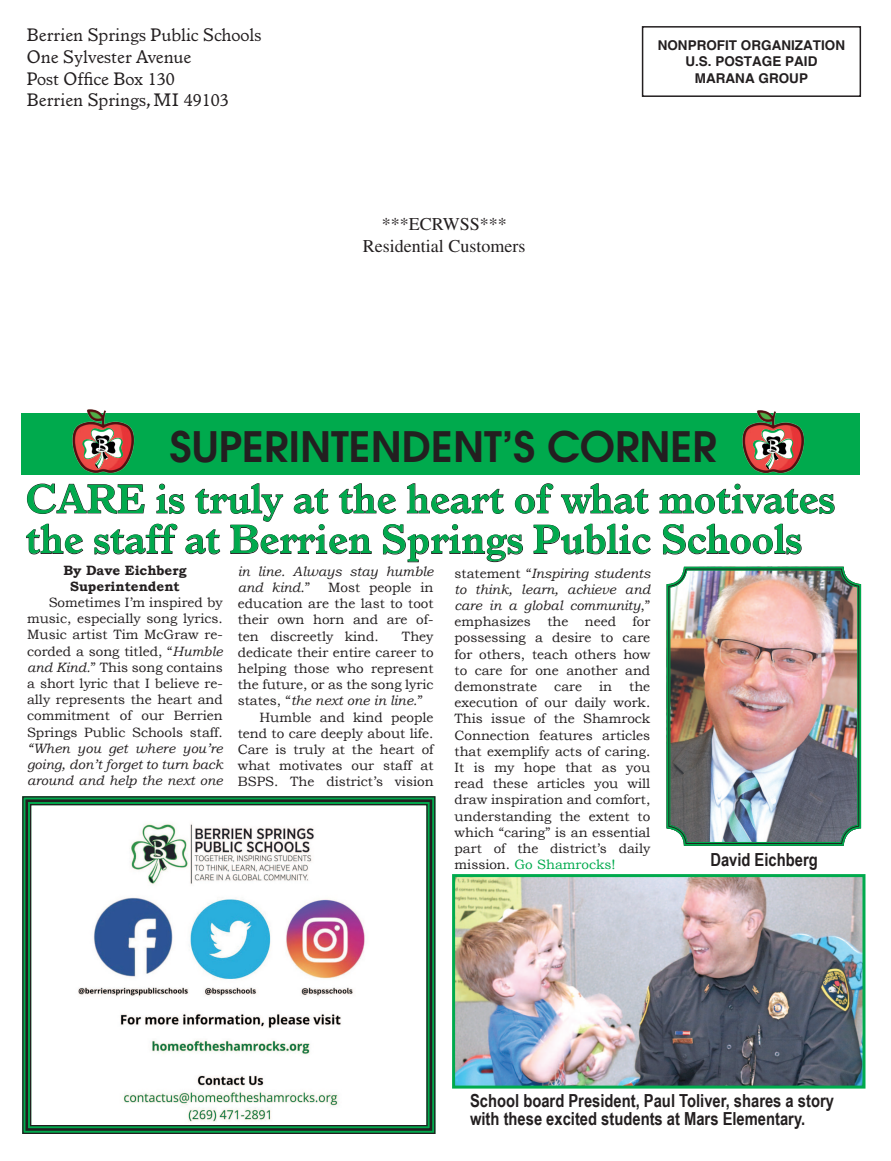
<style>
.page{position:relative;width:891px;height:1161px;background:#fff}
.page>*{position:absolute;margin:0;border:0;box-sizing:border-box;transform-origin:0 0}
.t1{font:600 42px "Avant Garde";color:#231f20}
.t2{font:700 40.5px/40.5px "Italian Old Style MT Std";color:#00aa4d}
.t3{font:700 18px/18px "Arial Narrow";color:#231f20}
.t4{font:18px/21.6px "Italian Old Style MT Std";color:#231f20}
.t5{font:18px/21.6px "Times LT Std";color:#231f20;text-align:center}
.t6{font:13.5px/16.2px "Bookman Old Style";color:#231f20;text-align:justify}
.t7{font:italic 13.5px/16.2px "Bookman Old Style";color:#231f20;text-align:justify}
.t8{font:700 13.5px/16.2px "Helvetica";color:#231f20;text-align:center}
.t9{font:700 13.5px/16.2px "Bookman Old Style";color:#231f20;text-align:center}
.s1{font-style:italic}
.s2{font-style:normal}
.s3{color:#00aa4d}
</style>
<div class="page">
<div style="left:642px;top:26px;width:219px;height:71px;border:2px solid #231f20"></div>
<div style="left:21px;top:413px;width:839px;height:62px;background:#00aa4d"></div>
<img style="left:742px;top:410px;width:63px;height:64px">
<img style="left:753px;top:428px;width:42px;height:42px">
<img style="left:72px;top:409px;width:63px;height:65px">
<img style="left:82px;top:428px;width:42px;height:41px">
<img style="left:666px;top:566px;width:196px;height:280px">
<div style="left:670px;top:570px;width:188px;height:273px;border:1px solid #00aa4d;border-radius:17px"></div>
<svg style="left:659px;top:483px;width:176px;height:31px"></svg>
<svg style="left:26px;top:483px;width:625px;height:80px"></svg>
<svg style="left:663px;top:524px;width:139px;height:31px"></svg>
<svg style="left:22px;top:796px;width:414px;height:338px"></svg>
<div style="left:25px;top:799px;width:407px;height:332px;border:3px solid #231f20"></div>
<div style="left:30px;top:804px;width:398px;height:322px;border:1px solid #231f20"></div>
<img style="left:456px;top:878px;width:406px;height:207px">
<div style="left:452px;top:874px;width:414px;height:215px;border:3px solid #00aa4d"></div>
<h3 class="t4" style="left:27px;top:24px;width:236px">Berrien Springs Public Schools<br>One Sylvester Avenue<br>Post Office Box 130<br>Berrien Springs, MI 49103</h3>
<p class="t8" style="left:658px;top:38px;width:189px">NONPROFIT ORGANIZATION<br>U.S. POSTAGE PAID<br>MARANA GROUP</p>
<h3 class="t5" style="left:363px;top:213px;width:164px">***ECRWSS***<br>Residential Customers</h3>
<h1 class="t1" style="left:170px;top:419px;width:548px">SUPERINTENDENT’S CORNER</h1>
<h2 class="t2" style="left:26px;top:478px;width:811px">CARE is truly at the heart of what motivates the staff at Berrien Springs Public Schools</h2>
<p class="t9" style="left:63px;top:562px;width:125px">By Dave Eichberg<br>Superintendent</p>
<p class="t6" style="left:27px;top:594px;width:197px;text-indent:22px">Sometimes I’m inspired by music, especially song lyrics.<br>Music artist Tim McGraw re&shy;corded a song titled, “<span class="s1">Humble and Kind.</span>” This song contains a short lyric that I believe re&shy;ally represents the heart and commitment of our Berrien Springs Public Schools staff.</p>
<p class="t7" style="left:27px;top:740px;width:197px">“When you get where you’re going, don’t forget to turn back around and help the next one</p>
<p class="t7" style="left:238px;top:563px;width:197px">in line. Always stay humble and kind<span class="s2">.”</span></p>
<p class="t6" style="left:455px;top:565px;width:197px">statement “<span class="s1">Inspiring students to think, learn, achieve and care in a global community</span>,” emphasizes the need for possessing a desire to care for others, teach others how to care for one another and demonstrate</p>
<p class="t6" style="left:238px;top:579px;width:197px;text-indent:90px">Most people in education are the last to toot their own horn and are of&shy;ten discreetly kind.</p>
<p class="t6" style="left:402px;top:628px;width:33px">They</p>
<p class="t6" style="left:238px;top:644px;width:197px">dedicate their entire career to</p>
<p class="t6" style="left:238px;top:660px;width:197px">helping those who represent</p>
<p class="t6" style="left:238px;top:676px;width:197px">the future, or as the song lyric</p>
<p class="t7" style="left:238px;top:692px;width:186px"><span class="s2">states, “</span>the next one in line.<span class="s2">”</span></p>
<p class="t6" style="left:259px;top:709px;width:176px">Humble and kind people</p>
<p class="t6" style="left:238px;top:725px;width:197px">tend to care deeply about life.</p>
<p class="t6" style="left:238px;top:741px;width:197px">Care is truly at the heart of</p>
<p class="t6" style="left:238px;top:757px;width:197px">what motivates our staff at</p>
<p class="t6" style="left:238px;top:774px;width:197px">BSPS. The district’s vision</p>
<p class="t6" style="left:455px;top:678px;width:197px;text-indent:175px">the execution of our daily work.<br>This issue of the Shamrock Connection features articles that exemplify acts of caring.<br>It is my hope that as you read these articles you will draw inspiration and comfort, understanding the extent to which “caring” is an essential part of the district’s daily mission. <span class="s3">Go Shamrocks!</span></p>
<p class="t6" style="left:554px;top:678px;width:29px">care</p>
<p class="t6" style="left:599px;top:678px;width:14px">in</p>
<h3 class="t3" style="left:710px;top:849px;width:109px">David Eichberg</h3>
<h3 class="t3" style="left:470px;top:1091px;width:365px">School board President, Paul Toliver, shares a story with these excited students at Mars Elementary.</h3>
</div>
